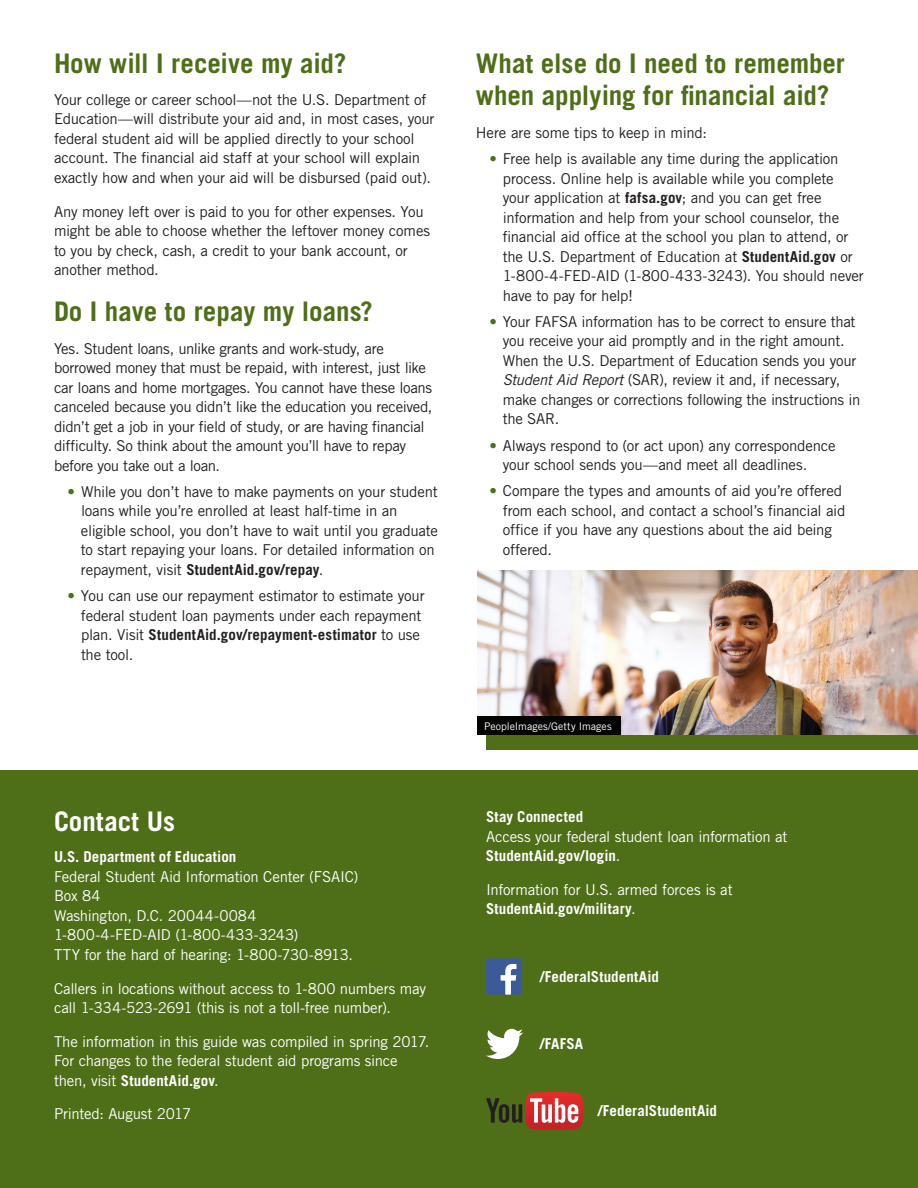
<style>
.page{position:relative;width:918px;height:1188px;background:#fff}
.page>*{position:absolute;margin:0;border:0;box-sizing:border-box;transform-origin:0 0}
.GREEN_HEADERS{font:700 27px/31.5px "Trade Gothic LT Std";color:#4e6e17}
.t1{font:700 27px "Trade Gothic LT Std";color:#fff}
.t2{font:15px/19.5px "Trade Gothic LT Std";letter-spacing:-.015em;color:#231f20}
.t3{font:15px/19.5px "Trade Gothic LT Std";letter-spacing:-.015em;color:#fff}
.t4{font:700 15px "Trade Gothic LT Std";letter-spacing:.005em;color:#fff}
.t5{font:10.5px "Trade Gothic LT Std";color:#fff}
.s1{color:#4e6e17}
.s2{font-weight:700}
.s3{font-style:italic}
.s4{font-weight:400}
</style>
<div class="page">
<div style="left:0;top:770px;width:918px;height:418px;background:#4e6e17"></div>
<div style="left:486px;top:733px;width:432px;height:17px;background:#4e6e17"></div>
<div style="left:486px;top:959px;width:36px;height:36px;background:#3b5a9a;border-radius:2px"></div>
<svg style="left:501px;top:964px;width:16px;height:31px"></svg>
<img style="left:477px;top:570px;width:441px;height:165px">
<div style="left:477px;top:716px;width:144px;height:19px;background:#040503"></div>
<svg style="left:486px;top:1029px;width:37px;height:30px"></svg>
<svg style="left:486px;top:1092px;width:97px;height:38px"></svg>
<h2 class="GREEN_HEADERS" style="left:54px;top:48px;width:294px">How will I receive my aid?</h2>
<p class="t2" style="left:54px;top:90px;width:382px">Your college or career school—not the U.S. Department of Education—will distribute your aid and, in most cases, your federal student aid will be applied directly to your school account. The financial aid staff at your school will explain exactly how and when your aid will be disbursed (paid out).</p>
<p class="t2" style="left:54px;top:201px;width:378px">Any money left over is paid to you for other expenses. You might be able to choose whether the leftover money comes to you by check, cash, a credit to your bank account, or another method.</p>
<h2 class="GREEN_HEADERS" style="left:54px;top:295px;width:320px">Do I have to repay my loans?</h2>
<p class="t2" style="left:54px;top:338px;width:380px">Yes. Student loans, unlike grants and work-study, are borrowed money that must be repaid, with interest, just like car loans and home mortgages. You cannot have these loans canceled because you didn’t like the education you received, didn’t get a job in your field of study, or are having financial difficulty. So think about the amount you’ll have to repay before you take out a loan.</p>
<p class="t2" style="left:81px;top:482px;width:359px;text-indent:-13px"><span class="s1">•</span> While you don’t have to make payments on your student loans while you’re enrolled at least half-time in an eligible school, you don’t have to wait until you graduate to start repaying your loans. For detailed information on repayment, visit <span class="s2">StudentAid.gov/repay</span>.</p>
<p class="t2" style="left:81px;top:586px;width:345px;text-indent:-14px"><span class="s1">•</span> You can use our repayment estimator to estimate your federal student loan payments under each repayment plan. Visit <span class="s2">StudentAid.gov/repayment-estimator</span> to use the tool.</p>
<h1 class="t1" style="left:54px;top:805px;width:123px">Contact Us</h1>
<p class="t3" style="left:54px;top:847px;width:306px"><span class="s2">U.S. Department of Education<br></span>Federal Student Aid Information Center (FSAIC)<br>Box 84<br>Washington, D.C. 20044-0084<br>1-800-4-FED-AID (1-800-433-3243)<br>TTY for the hard of hearing: 1-800-730-8913.</p>
<p class="t3" style="left:54px;top:978px;width:374px">Callers in locations without access to 1-800 numbers may call 1-334-523-2691 (this is not a toll-free number).</p>
<p class="t3" style="left:54px;top:1031px;width:377px">The information in this guide was compiled in spring 2017.<br>For changes to the federal student aid programs since then, visit <span class="s2">StudentAid.gov</span>.</p>
<p class="t3" style="left:54px;top:1104px;width:139px">Printed: August 2017</p>
<h2 class="GREEN_HEADERS" style="left:476px;top:48px;width:371px">What else do I need to remember when applying for financial aid?</h2>
<p class="t2" style="left:476px;top:123px;width:233px">Here are some tips to keep in mind:</p>
<p class="t2" style="left:503px;top:149px;width:363px;text-indent:-13px"><span class="s1">•</span> Free help is available any time during the application process. Online help is available while you complete your application at <span class="s2">fafsa.gov</span>; and you can get free information and help from your school counselor, the financial aid office at the school you plan to attend, or the U.S. Department of Education at <span class="s2">StudentAid.gov</span> or 1-800-4-FED-AID (1-800-433-3243). You should never have to pay for help!</p>
<p class="t2" style="left:503px;top:312px;width:359px;text-indent:-14px"><span class="s1">•</span> Your FAFSA information has to be correct to ensure that you receive your aid promptly and in the right amount.<br>When the U.S. Department of Education sends you your <span class="s3">Student Aid Report</span> (SAR), review it and, if necessary, make changes or corrections following the instructions in the SAR.</p>
<p class="t2" style="left:503px;top:435px;width:334px;text-indent:-14px"><span class="s1">•</span> Always respond to (or act upon) any correspondence your school sends you—and meet all deadlines.</p>
<p class="t2" style="left:503px;top:481px;width:344px;text-indent:-14px"><span class="s1">•</span> Compare the types and amounts of aid you’re offered from each school, and contact a school’s financial aid office if you have any questions about the aid being offered.</p>
<p class="t5" style="left:484px;top:720px;width:129px">PeopleImages/Getty Images</p>
<p class="t3" style="left:486px;top:807px;width:303px"><span class="s2">Stay Connected<br></span>Access your federal student loan information at</p>
<p class="t4" style="left:486px;top:847px;width:136px">StudentAid.gov/login<span class="s4">.</span></p>
<p class="t3" style="left:486px;top:880px;width:248px">Information for U.S. armed forces is at</p>
<p class="t4" style="left:486px;top:900px;width:151px">StudentAid.gov/military<span class="s4">.</span></p>
<p class="t4" style="left:540px;top:967px;width:121px">/FederalStudentAid</p>
<p class="t4" style="left:540px;top:1034px;width:45px">/FAFSA</p>
</div>
